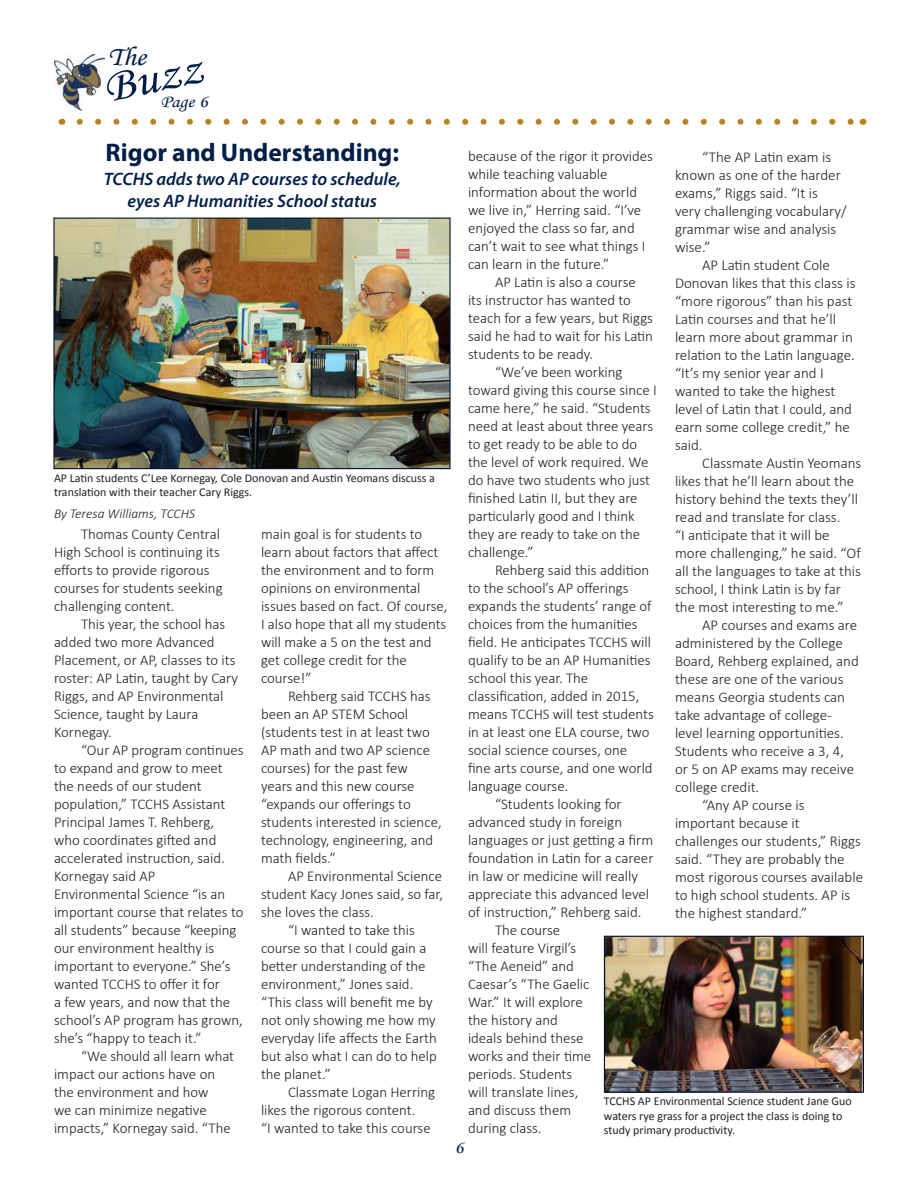
<style>
.page{position:relative;width:918px;height:1188px;background:#fff}
.page>*{position:absolute;margin:0;border:0;box-sizing:border-box;transform-origin:0 0}
.t1{font:46.5px "Monotype Corsiva";color:#001e49;scale:1.11 1}
.t2{font:27px "Monotype Corsiva";color:#001e49;scale:1.11 1}
.t3{font:700 25.5px "Myriad Pro";color:#001e49}
.t4{font:italic 600 18px/21.6px "Myriad Pro";color:#001e49;text-align:center}
.t5{font:18px "Monotype Corsiva";color:#001e49;scale:1.11 1}
.t6{font:300 15px/18px "Calibri";color:#231f20}
.t7{font:italic 300 13.5px "Calibri";color:#231f20}
.t8{font:12px/14.4px "Calibri";color:#231f20}
</style>
<div class="page">
<svg style="left:80px;top:119px;width:773px;height:6px"></svg>
<img style="left:54px;top:55px;width:51px;height:55px">
<img style="left:55px;top:220px;width:394px;height:247px">
<div style="left:53px;top:218px;width:398px;height:251px;border:1px solid #040f2d"></div>
<img style="left:606px;top:938px;width:256px;height:153px">
<div style="left:604px;top:936px;width:260px;height:157px;border:1px solid #040f2d"></div>
<h2 class="t2" style="left:108px;top:40px;width:36px">The</h2>
<h1 class="t1" style="left:98px;top:61px;width:92px;rotate:-12deg">Buzz</h1>
<p class="t5" style="left:160px;top:91px;width:44px">Page 6</p>
<h3 class="t3" style="left:105px;top:136px;width:295px">Rigor and Understanding:</h3>
<p class="t4" style="left:104px;top:168px;width:298px">TCCHS adds two AP courses to schedule, eyes AP Humanities School status</p>
<p class="t8" style="left:54px;top:471px;width:383px">AP Latin students C’Lee Kornegay, Cole Donovan and Austin Yeomans discuss a translation with their teacher Cary Riggs.</p>
<p class="t7" style="left:54px;top:505px;width:143px">By Teresa Williams, TCCHS</p>
<p class="t6" style="left:54px;top:525px;width:170px;text-indent:27px">Thomas County Central<br>High School is continuing its efforts to provide rigorous courses for students seeking challenging content.</p>
<p class="t6" style="left:54px;top:615px;width:186px;text-indent:27px">This year, the school has added two more Advanced<br>Placement, or AP, classes to its roster: AP Latin, taught by Cary<br>Riggs, and AP Environmental<br>Science, taught by Laura<br>Kornegay.</p>
<p class="t6" style="left:54px;top:741px;width:191px;text-indent:27px">“Our AP program continues to expand and grow to meet the needs of our student population,” TCCHS Assistant<br>Principal James T. Rehberg, who coordinates gifted and accelerated instruction, said.<br>Kornegay said AP<br>Environmental Science “is an important course that relates to all students” because “keeping our environment healthy is important to everyone.” She’s wanted TCCHS to offer it for<br>a few years, and now that the school’s AP program has grown, she’s “happy to teach it.”</p>
<p class="t6" style="left:54px;top:1047px;width:182px;text-indent:27px">“We should all learn what impact our actions have on the environment and how<br>we can minimize negative impacts,” Kornegay said. “The</p>
<p class="t6" style="left:261px;top:525px;width:188px">main goal is for students to learn about factors that affect the environment and to form opinions on environmental issues based on fact. Of course,<br>I also hope that all my students will make a 5 on the test and get college credit for the course!”</p>
<p class="t6" style="left:261px;top:687px;width:182px;text-indent:27px">Rehberg said TCCHS has been an AP STEM School (students test in at least two<br>AP math and two AP science courses) for the past few years and this new course “expands our offerings to students interested in science, technology, engineering, and math fields.”</p>
<p class="t6" style="left:288px;top:867px;width:156px">AP Environmental Science</p>
<p class="t6" style="left:261px;top:885px;width:184px">student Kacy Jones said, so far,</p>
<p class="t6" style="left:261px;top:903px;width:114px">she loves the class.</p>
<p class="t6" style="left:288px;top:921px;width:128px">“I wanted to take this</p>
<p class="t6" style="left:261px;top:939px;width:167px">course so that I could gain a</p>
<p class="t6" style="left:261px;top:957px;width:166px">better understanding of the</p>
<p class="t6" style="left:261px;top:975px;width:154px">environment,” Jones said.</p>
<p class="t6" style="left:261px;top:993px;width:173px">“This class will benefit me by</p>
<p class="t6" style="left:261px;top:1011px;width:176px">not only showing me how my</p>
<p class="t6" style="left:261px;top:1029px;width:177px">everyday life affects the Earth</p>
<p class="t6" style="left:261px;top:1047px;width:177px">but also what I can do to help</p>
<p class="t6" style="left:261px;top:1065px;width:71px">the planet.”</p>
<p class="t6" style="left:288px;top:1083px;width:149px">Classmate Logan Herring</p>
<p class="t6" style="left:261px;top:1101px;width:156px">likes the rigorous content.</p>
<p class="t6" style="left:261px;top:1119px;width:171px">“I wanted to take this course</p>
<p class="t6" style="left:468px;top:147px;width:187px">because of the rigor it provides while teaching valuable information about the world we live in,” Herring said. “I’ve enjoyed the class so far, and can’t wait to see what things I can learn in the future.”</p>
<p class="t6" style="left:495px;top:273px;width:142px">AP Latin is also a course</p>
<p class="t6" style="left:468px;top:291px;width:165px">its instructor has wanted to</p>
<p class="t6" style="left:468px;top:309px;width:187px">teach for a few years, but Riggs</p>
<p class="t6" style="left:468px;top:327px;width:187px">said he had to wait for his Latin</p>
<p class="t6" style="left:468px;top:345px;width:127px">students to be ready.</p>
<p class="t6" style="left:495px;top:363px;width:129px">“We’ve been working</p>
<p class="t6" style="left:468px;top:381px;width:190px">toward giving this course since I</p>
<p class="t6" style="left:468px;top:399px;width:184px">came here,” he said. “Students</p>
<p class="t6" style="left:468px;top:417px;width:187px">need at least about three years</p>
<p class="t6" style="left:468px;top:435px;width:171px">to get ready to be able to do</p>
<p class="t6" style="left:468px;top:453px;width:182px">the level of work required. We</p>
<p class="t6" style="left:468px;top:471px;width:184px">do have two students who just</p>
<p class="t6" style="left:468px;top:489px;width:171px">finished Latin II, but they are</p>
<p class="t6" style="left:468px;top:507px;width:168px">particularly good and I think</p>
<p class="t6" style="left:468px;top:525px;width:174px">they are ready to take on the</p>
<p class="t6" style="left:468px;top:543px;width:67px">challenge.”</p>
<p class="t6" style="left:495px;top:561px;width:156px">Rehberg said this addition</p>
<p class="t6" style="left:468px;top:579px;width:162px">to the school’s AP offerings</p>
<p class="t6" style="left:468px;top:597px;width:185px">expands the students’ range of</p>
<p class="t6" style="left:468px;top:615px;width:171px">choices from the humanities</p>
<p class="t6" style="left:468px;top:633px;width:185px">field. He anticipates TCCHS will</p>
<p class="t6" style="left:468px;top:651px;width:184px">qualify to be an AP Humanities</p>
<p class="t6" style="left:468px;top:669px;width:122px">school this year. The</p>
<p class="t6" style="left:468px;top:687px;width:173px">classification, added in 2015,</p>
<p class="t6" style="left:468px;top:705px;width:187px">means TCCHS will test students</p>
<p class="t6" style="left:468px;top:723px;width:183px">in at least one ELA course, two</p>
<p class="t6" style="left:468px;top:741px;width:161px">social science courses, one</p>
<p class="t6" style="left:468px;top:759px;width:186px">fine arts course, and one world</p>
<p class="t6" style="left:468px;top:777px;width:102px">language course.</p>
<p class="t6" style="left:495px;top:795px;width:128px">“Students looking for</p>
<p class="t6" style="left:468px;top:813px;width:156px">advanced study in foreign</p>
<p class="t6" style="left:468px;top:831px;width:187px">languages or just getting a firm</p>
<p class="t6" style="left:468px;top:849px;width:187px">foundation in Latin for a career</p>
<p class="t6" style="left:468px;top:867px;width:172px">in law or medicine will really</p>
<p class="t6" style="left:468px;top:885px;width:183px">appreciate this advanced level</p>
<p class="t6" style="left:468px;top:903px;width:175px">of instruction,” Rehberg said.</p>
<p class="t6" style="left:495px;top:921px;width:67px">The course</p>
<p class="t6" style="left:468px;top:939px;width:110px">will feature Virgil’s</p>
<p class="t6" style="left:468px;top:957px;width:107px">“The Aeneid” and</p>
<p class="t6" style="left:468px;top:975px;width:123px">Caesar’s “The Gaelic</p>
<p class="t6" style="left:468px;top:993px;width:116px">War.” It will explore</p>
<p class="t6" style="left:468px;top:1011px;width:91px">the history and</p>
<p class="t6" style="left:468px;top:1029px;width:117px">ideals behind these</p>
<p class="t6" style="left:468px;top:1047px;width:125px">works and their time</p>
<p class="t6" style="left:468px;top:1065px;width:106px">periods. Students</p>
<p class="t6" style="left:468px;top:1083px;width:112px">will translate lines,</p>
<p class="t6" style="left:468px;top:1101px;width:105px">and discuss them</p>
<p class="t6" style="left:468px;top:1119px;width:75px">during class.</p>
<p class="t6" style="left:675px;top:148px;width:173px;text-indent:27px">“The AP Latin exam is known as one of the harder exams,” Riggs said. “It is very challenging vocabulary/ grammar wise and analysis wise.”</p>
<p class="t6" style="left:675px;top:256px;width:182px;text-indent:27px">AP Latin student Cole<br>Donovan likes that this class is “more rigorous” than his past<br>Latin courses and that he’ll learn more about grammar in relation to the Latin language. “It’s my senior year and I wanted to take the highest level of Latin that I could, and earn some college credit,” he said.</p>
<p class="t6" style="left:675px;top:454px;width:188px;text-indent:27px">Classmate Austin Yeomans likes that he’ll learn about the history behind the texts they’ll read and translate for class.<br>“I anticipate that it will be more challenging,” he said. “Of all the languages to take at this school, I think Latin is by far the most interesting to me.”</p>
<p class="t6" style="left:702px;top:616px;width:157px">AP courses and exams are</p>
<p class="t6" style="left:675px;top:634px;width:169px">administered by the College</p>
<p class="t6" style="left:675px;top:652px;width:185px">Board, Rehberg explained, and</p>
<p class="t6" style="left:675px;top:670px;width:170px">these are one of the various</p>
<p class="t6" style="left:675px;top:688px;width:172px">means Georgia students can</p>
<p class="t6" style="left:675px;top:706px;width:158px">take advantage of college-</p>
<p class="t6" style="left:675px;top:724px;width:170px">level learning opportunities.</p>
<p class="t6" style="left:675px;top:742px;width:171px">Students who receive a 3, 4,</p>
<p class="t6" style="left:675px;top:760px;width:181px">or 5 on AP exams may receive</p>
<p class="t6" style="left:675px;top:778px;width:86px">college credit.</p>
<p class="t6" style="left:702px;top:796px;width:104px">“Any AP course is</p>
<p class="t6" style="left:675px;top:814px;width:126px">important because it</p>
<p class="t6" style="left:675px;top:832px;width:188px">challenges our students,” Riggs</p>
<p class="t6" style="left:675px;top:850px;width:171px">said. “They are probably the</p>
<p class="t6" style="left:675px;top:868px;width:190px">most rigorous courses available</p>
<p class="t6" style="left:675px;top:886px;width:177px">to high school students. AP is</p>
<p class="t6" style="left:675px;top:904px;width:134px">the highest standard.”</p>
<p class="t8" style="left:604px;top:1094px;width:249px">TCCHS AP Environmental Science student Jane Guo waters rye grass for a project the class is doing to study primary productivity.</p>
<p class="t5" style="left:455px;top:1137px;width:9px">6</p>
</div>
